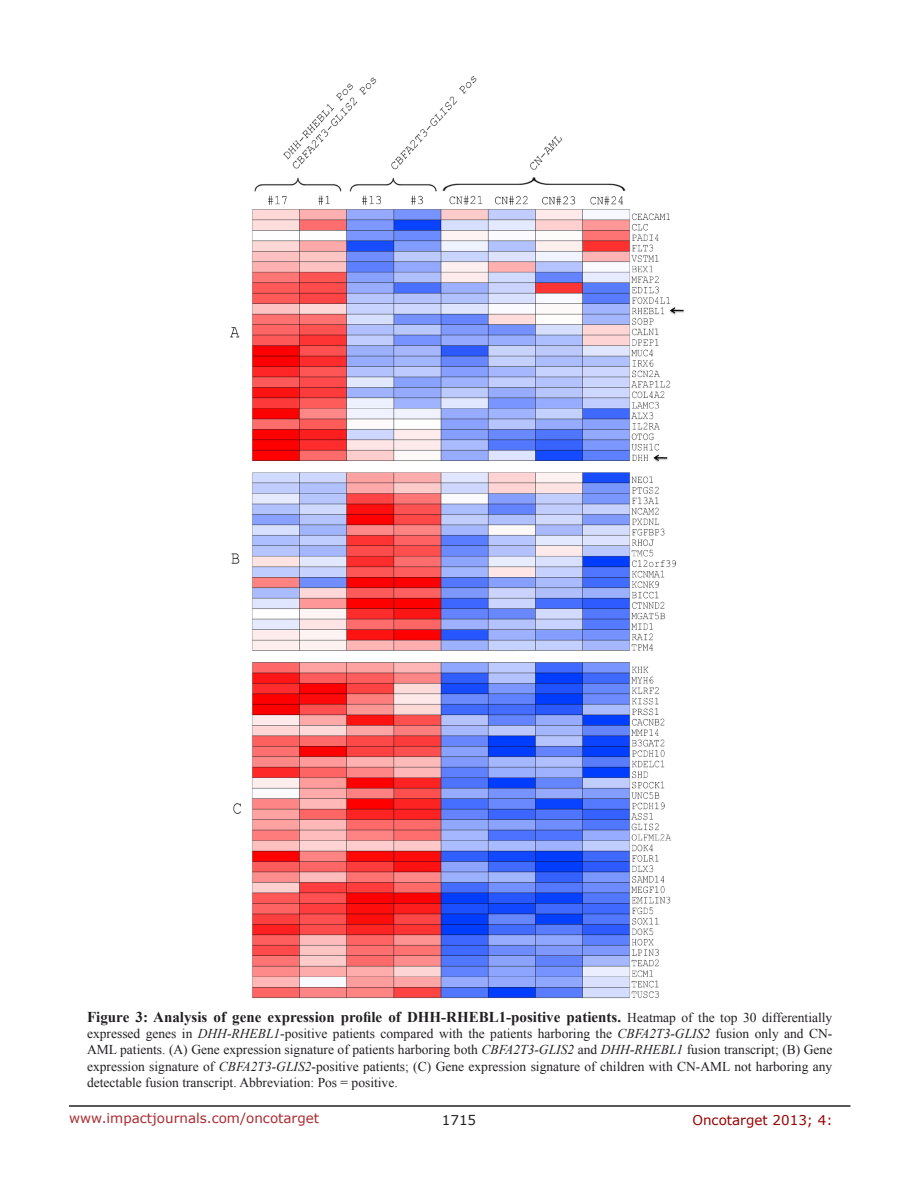
<style>
.page{position:relative;width:918px;height:1188px;background:#fff}
.page>*{position:absolute;margin:0;border:0;box-sizing:border-box;transform-origin:0 0}
.FigureText{font:700 15px "Times New Roman";color:#221f22}
.FigureText-2{font:13.5px/16.2px "Times New Roman";color:#221f22;text-align:justify}
.t1{font:13.5px "Verdana";color:#ac2b31}
.t2{font:13.5px "Verdana";color:#970000}
.t3{font:13.5px "Verdana";color:#221f22}
.s1{font-weight:400;font-size:13.5px}
.s2{font-style:italic}
</style>
<div class="page">
<hr style="left:69px;top:1105px;width:781px;height:2px;background:#231f20">
<img style="left:230px;top:76px;width:454px;height:923px">
<p class="FigureText" style="left:87px;top:1007px;width:747px">Figure 3: Analysis of gene expression profile of DHH-RHEBL1-positive patients. <span class="s1">Heatmap of the top 30 differentially</span></p>
<p class="FigureText-2" style="left:87px;top:1025px;width:747px">expressed genes in <span class="s2">DHH-RHEBL1</span>-positive patients compared with the patients harboring the <span class="s2">CBFA2T3-GLIS2</span> fusion only and CN-AML patients. (A) Gene expression signature of patients harboring both <span class="s2">CBFA2T3-GLIS2</span> and <span class="s2">DHH-RHEBL1</span> fusion transcript; (B) Gene expression signature of <span class="s2">CBFA2T3-GLIS2</span>-positive patients; (C) Gene expression signature of children with CN-AML not harboring any detectable fusion transcript. Abbreviation: Pos = positive.</p>
<p class="t1" style="left:69px;top:1109px;width:252px">www.impactjournals.com/oncotarget</p>
<p class="t3" style="left:442px;top:1111px;width:36px">1715</p>
<p class="t2" style="left:692px;top:1111px;width:142px">Oncotarget 2013; 4:</p>
</div>
